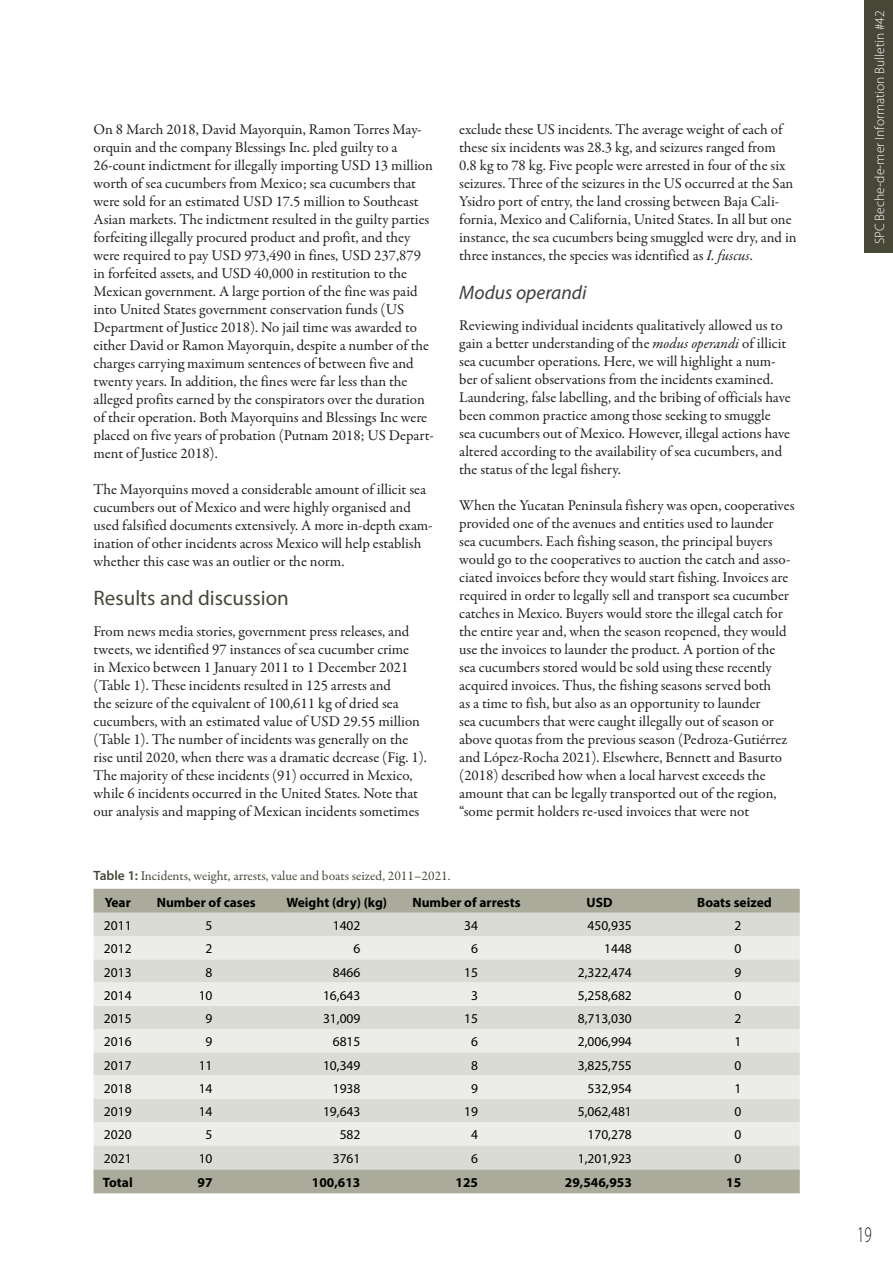
<style>
.page{position:relative;width:893px;height:1263px;background:#fff}
.page>*{position:absolute;margin:0;border:0;box-sizing:border-box;transform-origin:0 0}
.t1{font:300 22.5px "Myriad Pro";color:#231f20;scale:.67 1}
.Header_1_-_2_lines{font:21px "Myriad Pro";color:#474738}
.Header_2_-_2_lines{font:italic 19.5px "Myriad Pro";color:#413e3e}
.t2{font:15px/18px "Garamond Premr Pro";color:#231f20}
.t3{font:13.5px "Myriad Pro";color:#000}
.t4{font:700 13.5px "Myriad Pro";color:#000}
.Figures_English{font:13.5px "Garamond Premr Pro";color:#474738}
.t5{font:300 13.5px "Myriad Pro";color:#fff}
.s1{font-style:italic}
.s2{font-family:"Myriad Pro";font-weight:600}
</style>
<div class="page">
<div style="left:864px;top:0;width:29px;height:253px;background:#474738"></div>
<div style="left:94px;top:889px;width:706px;height:304px;background:#aaab9a"></div>
<div style="left:94px;top:913px;width:706px;height:256px;background:#dadbd3"></div>
<svg style="left:94px;top:936px;width:706px;height:209px;background:#e4e4de"></svg>
<p class="t2" style="left:94px;top:121px;width:342px">On 8 March 2018, David Mayorquin, Ramon Torres May&shy;orquin and the company Blessings Inc. pled guilty to a 26-count indictment for illegally importing USD 13 million worth of sea cucumbers from Mexico; sea cucumbers that were sold for an estimated USD 17.5 million to Southeast Asian markets. The indictment resulted in the guilty parties forfeiting illegally procured product and profit, and they were required to pay USD 973,490 in fines, USD 237,879 in forfeited assets, and USD 40,000 in restitution to the Mexican government. A large portion of the fine was paid into United States government conservation funds (US Department of Justice 2018). No jail time was awarded to either David or Ramon Mayorquin, despite a number of the charges carrying maximum sentences of between five and twenty years. In addition, the fines were far less than the alleged profits earned by the conspirators over the duration of their operation. Both Mayorquins and Blessings Inc were placed on five years of probation (Putnam 2018; US Depart&shy;ment of Justice 2018).</p>
<p class="t2" style="left:94px;top:481px;width:341px">The Mayorquins moved a considerable amount of illicit sea cucumbers out of Mexico and were highly organised and used falsified documents extensively. A more in-depth exam&shy;ination of other incidents across Mexico will help establish whether this case was an outlier or the norm.</p>
<p class="Header_1_-_2_lines" style="left:94px;top:585px;width:197px">Results and discussion</p>
<p class="t2" style="left:94px;top:623px;width:335px">From news media stories, government press releases, and tweets, we identified 97 instances of sea cucumber crime<br>in Mexico between 1 January 2011 to 1 December 2021 (Table 1). These incidents resulted in 125 arrests and<br>the seizure of the equivalent of 100,611 kg of dried sea cucumbers, with an estimated value of USD 29.55 million (Table 1). The number of incidents was generally on the rise until 2020, when there was a dramatic decrease (Fig. 1).<br>The majority of these incidents (91) occurred in Mexico, while 6 incidents occurred in the United States. Note that our analysis and mapping of Mexican incidents sometimes</p>
<p class="t2" style="left:459px;top:121px;width:339px">exclude these US incidents. The average weight of each of these six incidents was 28.3 kg, and seizures ranged from 0.8 kg to 78 kg. Five people were arrested in four of the six seizures. Three of the seizures in the US occurred at the San Ysidro port of entry, the land crossing between Baja Cali&shy;fornia, Mexico and California, United States. In all but one instance, the sea cucumbers being smuggled were dry, and in three instances, the species was identified as <span class="s1">I. fuscus</span>.</p>
<p class="Header_2_-_2_lines" style="left:459px;top:281px;width:129px">Modus operandi</p>
<p class="t2" style="left:459px;top:317px;width:333px">Reviewing individual incidents qualitatively allowed us to gain a better understanding of the <span class="s1">modus operandi</span> of illicit sea cucumber operations. Here, we will highlight a num&shy;ber of salient observations from the incidents examined.<br>Laundering, false labelling, and the bribing of officials have been common practice among those seeking to smuggle sea cucumbers out of Mexico. However, illegal actions have altered according to the availability of sea cucumbers, and the status of the legal fishery.</p>
<p class="t2" style="left:459px;top:497px;width:337px">When the Yucatan Peninsula fishery was open, cooperatives provided one of the avenues and entities used to launder<br>sea cucumbers. Each fishing season, the principal buyers would go to the cooperatives to auction the catch and asso&shy;ciated invoices before they would start fishing. Invoices are required in order to legally sell and transport sea cucumber catches in Mexico. Buyers would store the illegal catch for the entire year and, when the season reopened, they would use the invoices to launder the product. A portion of the sea cucumbers stored would be sold using these recently acquired invoices. Thus, the fishing seasons served both<br>as a time to fish, but also as an opportunity to launder<br>sea cucumbers that were caught illegally out of season or above quotas from the previous season (Pedroza-Gutiérrez and López-Rocha 2021). Elsewhere, Bennett and Basurto (2018) described how when a local harvest exceeds the amount that can be legally transported out of the region, “some permit holders re-used invoices that were not</p>
<p class="Figures_English" style="left:94px;top:867px;width:358px"><span class="s2">Table 1:</span> Incidents, weight, arrests, value and boats seized, 2011–2021.</p>
<p class="t4" style="left:105px;top:893px;width:28px">Year</p>
<p class="t4" style="left:157px;top:893px;width:101px">Number of cases</p>
<p class="t4" style="left:286px;top:893px;width:102px">Weight (dry) (kg)</p>
<p class="t4" style="left:412px;top:893px;width:110px">Number of arrests</p>
<p class="t4" style="left:587px;top:893px;width:27px">USD</p>
<p class="t4" style="left:697px;top:893px;width:76px">Boats seized</p>
<p class="t3" style="left:104px;top:917px;width:29px">2011</p>
<p class="t3" style="left:206px;top:917px;width:8px">5</p>
<p class="t3" style="left:333px;top:917px;width:29px">1402</p>
<p class="t3" style="left:464px;top:917px;width:15px">34</p>
<p class="t3" style="left:587px;top:917px;width:46px">450,935</p>
<p class="t3" style="left:734px;top:917px;width:8px">2</p>
<p class="t3" style="left:104px;top:940px;width:29px">2012</p>
<p class="t3" style="left:206px;top:940px;width:8px">2</p>
<p class="t3" style="left:353px;top:940px;width:8px">6</p>
<p class="t3" style="left:471px;top:940px;width:8px">6</p>
<p class="t3" style="left:604px;top:940px;width:29px">1448</p>
<p class="t3" style="left:734px;top:940px;width:8px">0</p>
<p class="t3" style="left:104px;top:964px;width:29px">2013</p>
<p class="t3" style="left:206px;top:964px;width:8px">8</p>
<p class="t3" style="left:333px;top:964px;width:29px">8466</p>
<p class="t3" style="left:464px;top:964px;width:15px">15</p>
<p class="t3" style="left:578px;top:964px;width:56px">2,322,474</p>
<p class="t3" style="left:734px;top:964px;width:8px">9</p>
<p class="t3" style="left:104px;top:987px;width:29px">2014</p>
<p class="t3" style="left:199px;top:987px;width:15px">10</p>
<p class="t3" style="left:323px;top:987px;width:39px">16,643</p>
<p class="t3" style="left:471px;top:987px;width:8px">3</p>
<p class="t3" style="left:578px;top:987px;width:56px">5,258,682</p>
<p class="t3" style="left:734px;top:987px;width:8px">0</p>
<p class="t3" style="left:104px;top:1010px;width:29px">2015</p>
<p class="t3" style="left:206px;top:1010px;width:8px">9</p>
<p class="t3" style="left:323px;top:1010px;width:39px">31,009</p>
<p class="t3" style="left:464px;top:1010px;width:15px">15</p>
<p class="t3" style="left:578px;top:1010px;width:56px">8,713,030</p>
<p class="t3" style="left:734px;top:1010px;width:8px">2</p>
<p class="t3" style="left:104px;top:1033px;width:29px">2016</p>
<p class="t3" style="left:206px;top:1033px;width:8px">9</p>
<p class="t3" style="left:333px;top:1033px;width:29px">6815</p>
<p class="t3" style="left:471px;top:1033px;width:8px">6</p>
<p class="t3" style="left:578px;top:1033px;width:56px">2,006,994</p>
<p class="t3" style="left:734px;top:1033px;width:8px">1</p>
<p class="t3" style="left:104px;top:1057px;width:29px">2017</p>
<p class="t3" style="left:199px;top:1057px;width:15px">11</p>
<p class="t3" style="left:323px;top:1057px;width:39px">10,349</p>
<p class="t3" style="left:471px;top:1057px;width:8px">8</p>
<p class="t3" style="left:578px;top:1057px;width:56px">3,825,755</p>
<p class="t3" style="left:734px;top:1057px;width:8px">0</p>
<p class="t3" style="left:104px;top:1080px;width:29px">2018</p>
<p class="t3" style="left:199px;top:1080px;width:15px">14</p>
<p class="t3" style="left:333px;top:1080px;width:29px">1938</p>
<p class="t3" style="left:471px;top:1080px;width:8px">9</p>
<p class="t3" style="left:587px;top:1080px;width:46px">532,954</p>
<p class="t3" style="left:734px;top:1080px;width:8px">1</p>
<p class="t3" style="left:104px;top:1103px;width:29px">2019</p>
<p class="t3" style="left:199px;top:1103px;width:15px">14</p>
<p class="t3" style="left:323px;top:1103px;width:39px">19,643</p>
<p class="t3" style="left:464px;top:1103px;width:15px">19</p>
<p class="t3" style="left:578px;top:1103px;width:56px">5,062,481</p>
<p class="t3" style="left:734px;top:1103px;width:8px">0</p>
<p class="t3" style="left:104px;top:1126px;width:29px">2020</p>
<p class="t3" style="left:206px;top:1126px;width:8px">5</p>
<p class="t3" style="left:340px;top:1126px;width:22px">582</p>
<p class="t3" style="left:471px;top:1126px;width:8px">4</p>
<p class="t3" style="left:587px;top:1126px;width:46px">170,278</p>
<p class="t3" style="left:734px;top:1126px;width:8px">0</p>
<p class="t3" style="left:104px;top:1150px;width:29px">2021</p>
<p class="t3" style="left:199px;top:1150px;width:15px">10</p>
<p class="t3" style="left:333px;top:1150px;width:29px">3761</p>
<p class="t3" style="left:471px;top:1150px;width:8px">6</p>
<p class="t3" style="left:578px;top:1150px;width:56px">1,201,923</p>
<p class="t3" style="left:734px;top:1150px;width:8px">0</p>
<p class="t4" style="left:103px;top:1174px;width:31px">Total</p>
<p class="t4" style="left:198px;top:1174px;width:16px">97</p>
<p class="t4" style="left:312px;top:1174px;width:50px">100,613</p>
<p class="t4" style="left:456px;top:1174px;width:24px">125</p>
<p class="t4" style="left:565px;top:1174px;width:68px">29,546,953</p>
<p class="t4" style="left:726px;top:1174px;width:16px">15</p>
<p class="t5" style="left:872px;top:244px;width:235px;rotate:-90deg">SPC Beche-de-mer Information Bulletin #42</p>
<h1 class="t1" style="left:857px;top:1221px;width:23px">19</h1>
</div>
